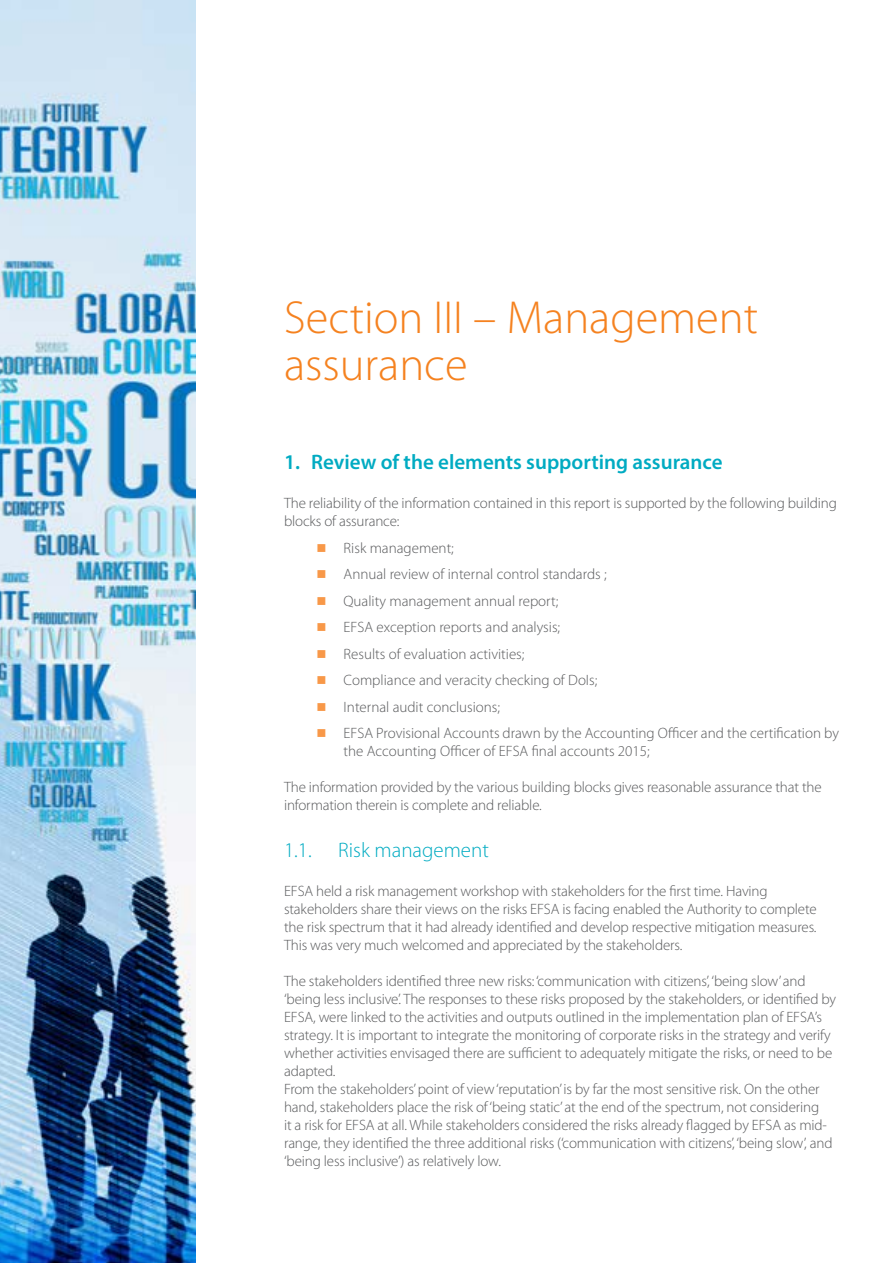
<style>
.page{position:relative;width:893px;height:1263px;background:#fff}
.page>*{position:absolute;margin:0;border:0;box-sizing:border-box;transform-origin:0 0}
.t1{font:300 46.5px/46.5px "Myriad Pro";color:#f58220}
.t2{font:600 21px "Myriad Pro";color:#00abc2}
.t3{font:300 21px "Myriad Pro";color:#00abc2}
.t4{font:300 15px/18px "Myriad Pro";letter-spacing:-.01em;color:#58595b}
</style>
<div class="page">
<img style="left:0;top:0;width:196px;height:1263px">
<h1 class="t1" style="left:284px;top:294px;width:476px">Section III – Management assurance</h1>
<h2 class="t2" style="left:284px;top:448px;width:440px">1. Review of the elements supporting assurance</h2>
<p class="t4" style="left:284px;top:494px;width:554px">The reliability of the information contained in this report is supported by the following building blocks of assurance:</p>
<p class="t4" style="left:344px;top:534px;width:497px;line-height:26.5px">Risk management;<br>Annual review of internal control standards ;<br>Quality management annual report;<br>EFSA exception reports and analysis;<br>Results of evaluation activities;<br>Compliance and veracity checking of DoIs;<br>Internal audit conclusions;<br>EFSA Provisional Accounts drawn by the Accounting Officer and the certification by</p>
<p class="t4" style="left:344px;top:742px;width:308px">the Accounting Officer of EFSA final accounts 2015;</p>
<p class="t4" style="left:284px;top:778px;width:539px">The information provided by the various building blocks gives reasonable assurance that the information therein is complete and reliable.</p>
<h2 class="t3" style="left:284px;top:837px;width:206px">1.1. Risk management</h2>
<p class="t4" style="left:284px;top:882px;width:534px">EFSA held a risk management workshop with stakeholders for the first time. Having stakeholders share their views on the risks EFSA is facing enabled the Authority to complete the risk spectrum that it had already identified and develop respective mitigation measures.<br>This was very much welcomed and appreciated by the stakeholders.</p>
<p class="t4" style="left:284px;top:972px;width:554px">The stakeholders identified three new risks: ‘communication with citizens’, ‘being slow’ and ‘being less inclusive’. The responses to these risks proposed by the stakeholders, or identified by EFSA, were linked to the activities and outputs outlined in the implementation plan of EFSA’s strategy. It is important to integrate the monitoring of corporate risks in the strategy and verify whether activities envisaged there are sufficient to adequately mitigate the risks, or need to be adapted.<br>From the stakeholders’ point of view ‘reputation’ is by far the most sensitive risk. On the other hand, stakeholders place the risk of ‘being static’ at the end of the spectrum, not considering<br>it a risk for EFSA at all. While stakeholders considered the risks already flagged by EFSA as mid&shy;range, they identified the three additional risks (‘communication with citizens’, ‘being slow’, and ‘being less inclusive’) as relatively low.</p>
</div>
